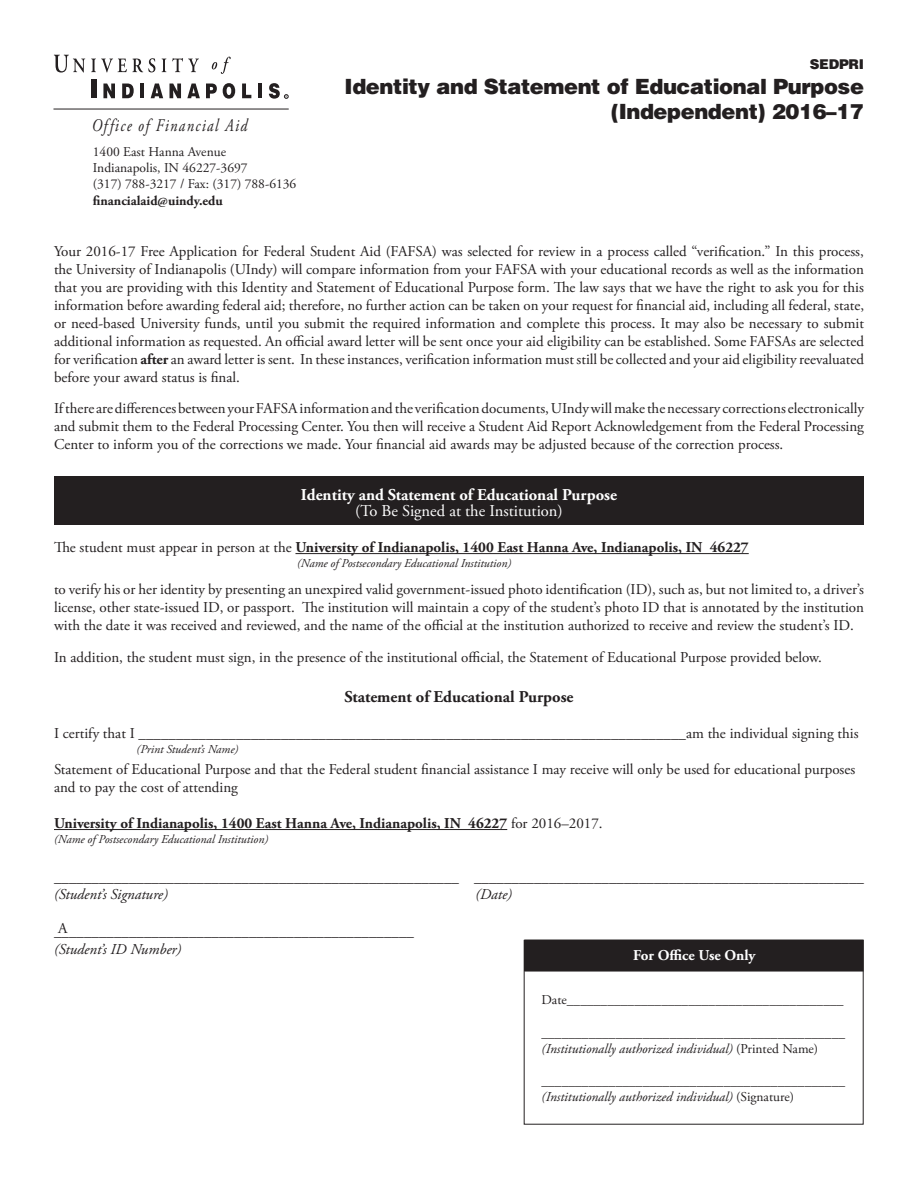
<style>
.page{position:relative;width:918px;height:1188px;background:#fff}
.page>*{position:absolute;margin:0;border:0;box-sizing:border-box;transform-origin:0 0}
.t1{font:900 21px "Helvetica LT Std";letter-spacing:-.02em;color:#231f20}
.t2{font:italic 17.85px "Adobe Garamond Pro";letter-spacing:.1em;color:#231f20;scale:.81 1}
.t3{font:700 16.5px "Adobe Garamond Pro";color:#fff}
.t4{font:700 16.5px "Adobe Garamond Pro";color:#231f20}
.t5{font:16.5px "Adobe Garamond Pro";color:#fff}
.t6{font:15px/18px "Adobe Garamond Pro";color:#231f20;text-align:justify}
.t7{font:700 15px "Adobe Garamond Pro";color:#231f20}
.t8{font:italic 15px "Adobe Garamond Pro";color:#231f20}
.t9{font:700 15px "Adobe Garamond Pro";color:#fff}
.t10{font:13.5px "Adobe Garamond Pro";color:#231f20}
.t11{font:italic 13.5px "Adobe Garamond Pro";color:#231f20}
.Body_Text{font:700 13.5px "Adobe Garamond Pro";color:#231f20}
.t12{font:900 13.5px "Helvetica LT Std";letter-spacing:-.02em;color:#231f20}
.t13{font:italic 12px "Adobe Garamond Pro";color:#231f20}
.s1{font-weight:700}
.s2{font-weight:400}
.s3{font-style:normal}
</style>
<div class="page">
<div style="left:54px;top:476px;width:810px;height:49px;background:#231f20"></div>
<hr style="left:295px;top:553px;width:454px;height:1px;background:#231f20">
<hr style="left:54px;top:829px;width:453px;height:1px;background:#231f20">
<hr style="left:53px;top:109px;width:236px;height:1px;background:#231f20">
<svg style="left:54px;top:55px;width:31px;height:18px"></svg>
<svg style="left:91px;top:58px;width:64px;height:14px"></svg>
<svg style="left:162px;top:59px;width:4px;height:13px"></svg>
<svg style="left:172px;top:58px;width:27px;height:14px"></svg>
<svg style="left:212px;top:57px;width:19px;height:17px"></svg>
<div style="left:91px;top:79px;width:5px;height:19px;background:#231f20"></div>
<svg style="left:103px;top:84px;width:12px;height:14px"></svg>
<svg style="left:122px;top:84px;width:12px;height:14px"></svg>
<hr style="left:140px;top:84px;width:4px;height:14px;background:#231f20">
<svg style="left:151px;top:84px;width:12px;height:14px"></svg>
<svg style="left:169px;top:84px;width:12px;height:14px"></svg>
<svg style="left:187px;top:84px;width:13px;height:14px"></svg>
<svg style="left:206px;top:84px;width:11px;height:14px"></svg>
<svg style="left:223px;top:83px;width:12px;height:16px"></svg>
<svg style="left:242px;top:84px;width:9px;height:14px"></svg>
<hr style="left:258px;top:84px;width:4px;height:14px;background:#231f20">
<svg style="left:269px;top:83px;width:19px;height:16px"></svg>
<div style="left:525px;top:940px;width:338px;height:31px;background:#231f20"></div>
<div style="left:524px;top:940px;width:340px;height:32px;border:1px solid #231f20"></div>
<div style="left:524px;top:940px;width:340px;height:185px;border:1px solid #231f20"></div>
<p class="t2" style="left:92px;top:114px;width:193px">Of fice of Financial Aid</p>
<p class="t10" style="left:93px;top:144px;width:135px">1400 East Hanna Avenue</p>
<p class="t10" style="left:93px;top:160px;width:156px">Indianapolis, IN 46227-3697</p>
<p class="t10" style="left:93px;top:176px;width:205px">(317) 788-3217 / Fax: (317) 788-6136</p>
<p class="Body_Text" style="left:93px;top:192px;width:131px">financialaid@uindy.edu</p>
<p class="t12" style="left:810px;top:55px;width:56px">SEDPRI</p>
<p class="t1" style="left:345px;top:73px;width:521px">Identity and Statement of Educational Purpose</p>
<p class="t1" style="left:611px;top:98px;width:255px">(Independent) 2016–17</p>
<p class="t6" style="left:54px;top:243px;width:812px">Your 2016-17 Free Application for Federal Student Aid (FAFSA) was selected for review in a process called “verification.” In this process, the University of Indianapolis (UIndy) will compare information from your FAFSA with your educational records as well as the information that you are providing with this Identity and Statement of Educational Purpose form. The law says that we have the right to ask you for this information before awarding federal aid; therefore, no further action can be taken on your request for financial aid, including all federal, state, or need-based University funds, until you submit the required information and complete this process. It may also be necessary to submit additional information as requested. An official award letter will be sent once your aid eligibility can be established. Some FAFSAs are selected for verification <span class="s1">after</span> an award letter is sent. In these instances, verification information must still be collected and your aid eligibility reevaluated before your award status is final.</p>
<p class="t6" style="left:54px;top:400px;width:812px">If there are differences between your FAFSA information and the verification documents, UIndy will make the necessary corrections electronically and submit them to the Federal Processing Center. You then will receive a Student Aid Report Acknowledgement from the Federal Processing Center to inform you of the corrections we made. Your financial aid awards may be adjusted because of the correction process.</p>
<p class="t3" style="left:301px;top:485px;width:318px">Identity and Statement of Educational Purpose</p>
<p class="t5" style="left:355px;top:501px;width:209px">(To Be Signed at the Institution)</p>
<p class="t7" style="left:54px;top:539px;width:696px"><span class="s2">The student must appear in person at the</span> University of Indianapolis, 1400 East Hanna Ave, Indianapolis, IN 46227</p>
<p class="t13" style="left:297px;top:556px;width:216px">(Name of Postsecondary Educational Institution)</p>
<p class="t6" style="left:54px;top:581px;width:812px">to verify his or her identity by presenting an unexpired valid government-issued photo identification (ID), such as, but not limited to, a driver’s license, other state-issued ID, or passport. The institution will maintain a copy of the student’s photo ID that is annotated by the institution with the date it was received and reviewed, and the name of the official at the institution authorized to receive and review the student’s ID.</p>
<p class="t6" style="left:54px;top:649px;width:769px">In addition, the student must sign, in the presence of the institutional official, the Statement of Educational Purpose provided below.</p>
<p class="t4" style="left:344px;top:687px;width:231px">Statement of Educational Purpose</p>
<p class="t6" style="left:54px;top:725px;width:806px">I certify that I _________________________________________________________________________am the individual signing this</p>
<p class="t13" style="left:136px;top:742px;width:103px">(Print Student’s Name)</p>
<p class="t6" style="left:54px;top:761px;width:803px">Statement of Educational Purpose and that the Federal student financial assistance I may receive will only be used for educational purposes and to pay the cost of attending</p>
<p class="t7" style="left:54px;top:815px;width:550px">University of Indianapolis, 1400 East Hanna Ave, Indianapolis, IN 46227 <span class="s2">for 2016–2017.</span></p>
<p class="t13" style="left:54px;top:832px;width:216px">(Name of Postsecondary Educational Institution)</p>
<p class="t6" style="left:54px;top:869px;width:811px">______________________________________________________ ____________________________________________________</p>
<p class="t8" style="left:54px;top:885px;width:115px">(Student’s Signature)</p>
<p class="t8" style="left:475px;top:885px;width:38px">(Date)</p>
<p class="t6" style="left:54px;top:923px;width:361px">________________________________________________</p>
<p class="t8" style="left:54px;top:940px;width:129px">(Student’s ID Number)</p>
<p class="t6" style="left:58px;top:920px;width:11px">A</p>
<p class="t9" style="left:633px;top:946px;width:124px">For Office Use Only</p>
<p class="t10" style="left:541px;top:992px;width:304px">Date_________________________________________</p>
<p class="t10" style="left:541px;top:1024px;width:305px">_____________________________________________</p>
<p class="t11" style="left:541px;top:1040px;width:278px">(Institutionally authorized individual) <span class="s3">(Printed Name)</span></p>
<p class="t10" style="left:541px;top:1073px;width:305px">_____________________________________________</p>
<p class="t11" style="left:541px;top:1089px;width:254px">(Institutionally authorized individual) <span class="s3">(Signature)</span></p>
</div>
